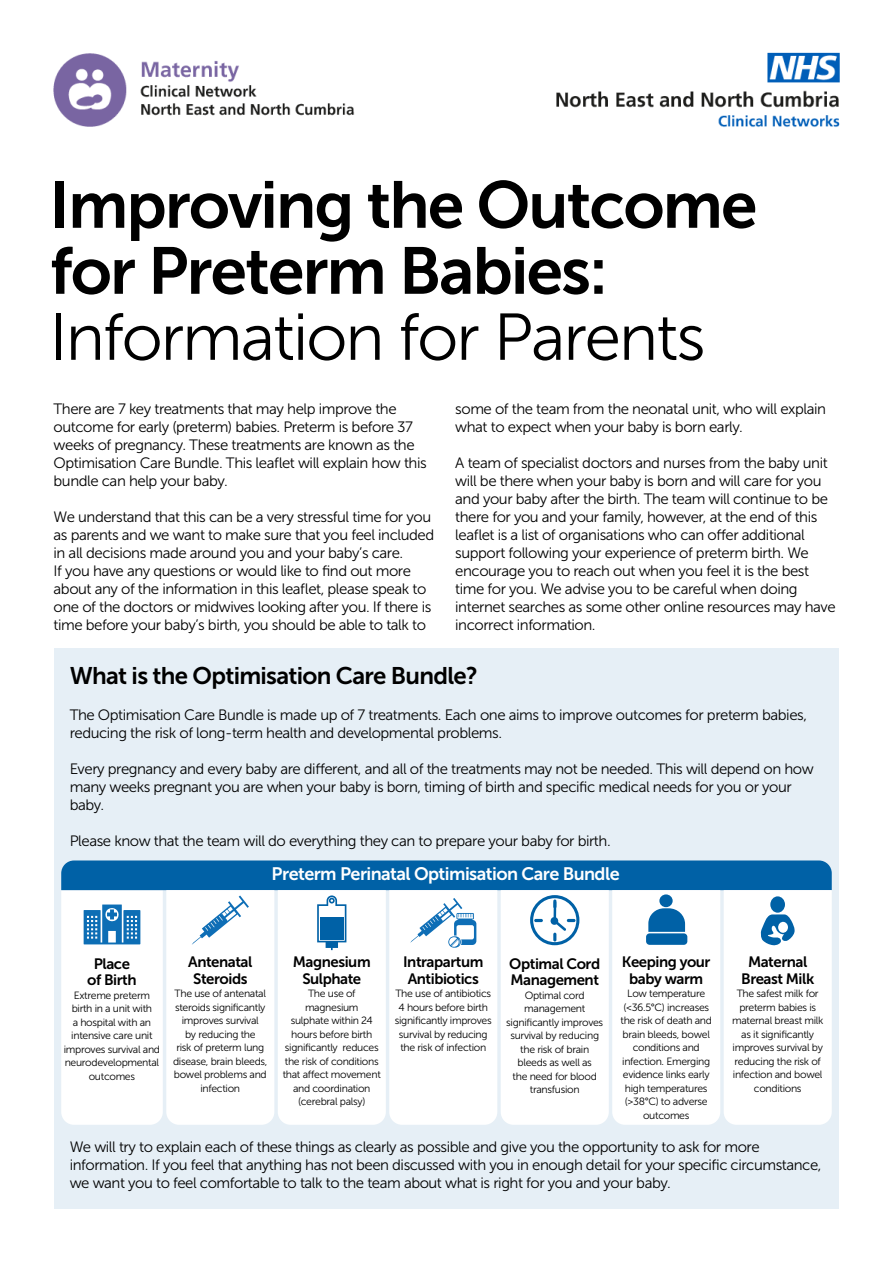
<style>
.page{position:relative;width:893px;height:1263px;background:#fff}
.page>*{position:absolute;margin:0;border:0;box-sizing:border-box;transform-origin:0 0}
.t1{font:66px/66px "Museo Sans 700";letter-spacing:-.03em;color:#000}
.t2{font:66px "Museo Sans 300";letter-spacing:-.03em;color:#000}
.t3{font:24px "Museo Sans 700";letter-spacing:-.03em;color:#000}
.t4{font:18px "Museo Sans 700";letter-spacing:-.03em;color:#fff}
.t5{font:15px/18px "Museo Sans 300";letter-spacing:-.03em;color:#000}
.t6{font:15px/16.5px "Museo Sans 700";letter-spacing:-.03em;color:#000;text-align:center}
.t7{font:10.5px/13.5px "Museo Sans 300";letter-spacing:-.03em;color:#000;text-align:center}
</style>
<div class="page">
<div style="left:54px;top:648px;width:785px;height:561px;background:#e6eff6"></div>
<img style="left:556px;top:52px;width:284px;height:75px">
<img style="left:53px;top:53px;width:302px;height:74px">
<svg style="left:61px;top:860px;width:771px;height:265px;background:#dae8f2"></svg>
<h1 class="t1" style="left:50px;top:172px;width:709px">Improving the Outcome for Preterm Babies:</h1>
<h1 class="t2" style="left:50px;top:301px;width:657px">Information for Parents</h1>
<p class="t5" style="left:54px;top:400px;width:375px">There are 7 key treatments that may help improve the outcome for early (preterm) babies. Preterm is before 37 weeks of pregnancy. These treatments are known as the Optimisation Care Bundle. This leaflet will explain how this bundle can help your baby.</p>
<p class="t5" style="left:54px;top:508px;width:382px">We understand that this can be a very stressful time for you as parents and we want to make sure that you feel included in all decisions made around you and your baby’s care.<br>If you have any questions or would like to find out more about any of the information in this leaflet, please speak to one of the doctors or midwives looking after you. If there is time before your baby’s birth, you should be able to talk to</p>
<p class="t5" style="left:455px;top:400px;width:372px">some of the team from the neonatal unit, who will explain what to expect when your baby is born early.</p>
<p class="t5" style="left:455px;top:454px;width:382px">A team of specialist doctors and nurses from the baby unit will be there when your baby is born and will care for you and your baby after the birth. The team will continue to be there for you and your family, however, at the end of this leaflet is a list of organisations who can offer additional support following your experience of preterm birth. We encourage you to reach out when you feel it is the best time for you. We advise you to be careful when doing internet searches as some other online resources may have incorrect information.</p>
<h2 class="t3" style="left:70px;top:662px;width:409px">What is the Optimisation Care Bundle?</h2>
<p class="t5" style="left:70px;top:706px;width:739px">The Optimisation Care Bundle is made up of 7 treatments. Each one aims to improve outcomes for preterm babies, reducing the risk of long-term health and developmental problems.</p>
<p class="t5" style="left:70px;top:760px;width:746px">Every pregnancy and every baby are different, and all of the treatments may not be needed. This will depend on how many weeks pregnant you are when your baby is born, timing of birth and specific medical needs for you or your baby.</p>
<p class="t5" style="left:70px;top:832px;width:542px">Please know that the team will do everything they can to prepare your baby for birth.</p>
<p class="t4" style="left:272px;top:863px;width:349px">Preterm Perinatal Optimisation Care Bundle</p>
<p class="t6" style="left:87px;top:955px;width:51px">Place of Birth</p>
<p class="t7" style="left:64px;top:988px;width:98px">Extreme preterm birth in a unit with<br>a hospital with an intensive care unit improves survival and neurodevelopmental outcomes</p>
<p class="t6" style="left:188px;top:953px;width:66px">Antenatal<br>Steroids</p>
<p class="t7" style="left:173px;top:987px;width:96px">The use of antenatal steroids significantly improves survival<br>by reducing the<br>risk of preterm lung disease, brain bleeds, bowel problems and infection</p>
<p class="t6" style="left:293px;top:953px;width:79px">Magnesium<br>Sulphate</p>
<p class="t7" style="left:283px;top:987px;width:100px">The use of magnesium<br>sulphate within 24 hours before birth significantly reduces the risk of conditions that affect movement and coordination (cerebral palsy)</p>
<p class="t6" style="left:403px;top:953px;width:82px">Intrapartum<br>Antibiotics</p>
<p class="t7" style="left:395px;top:987px;width:98px">The use of antibiotics<br>4 hours before birth significantly improves survival by reducing the risk of infection</p>
<p class="t6" style="left:509px;top:955px;width:92px;text-align:left">Optimal Cord<br>Management</p>
<p class="t7" style="left:506px;top:988px;width:98px">Optimal cord management significantly improves survival by reducing the risk of brain bleeds as well as<br>the need for blood transfusion</p>
<p class="t6" style="left:622px;top:953px;width:90px">Keeping your baby warm</p>
<p class="t7" style="left:620px;top:987px;width:93px">Low temperature (&lt;36.5°C) increases the risk of death and brain bleeds, bowel conditions and infection. Emerging evidence links early high temperatures (&gt;38°C) to adverse outcomes</p>
<p class="t6" style="left:741px;top:953px;width:75px">Maternal<br>Breast Milk</p>
<p class="t7" style="left:732px;top:987px;width:93px">The safest milk for preterm babies is maternal breast milk as it significantly improves survival by reducing the risk of infection and bowel conditions</p>
<p class="t5" style="left:70px;top:1138px;width:753px">We will try to explain each of these things as clearly as possible and give you the opportunity to ask for more information. If you feel that anything has not been discussed with you in enough detail for your specific circumstance, we want you to feel comfortable to talk to the team about what is right for you and your baby.</p>
</div>
